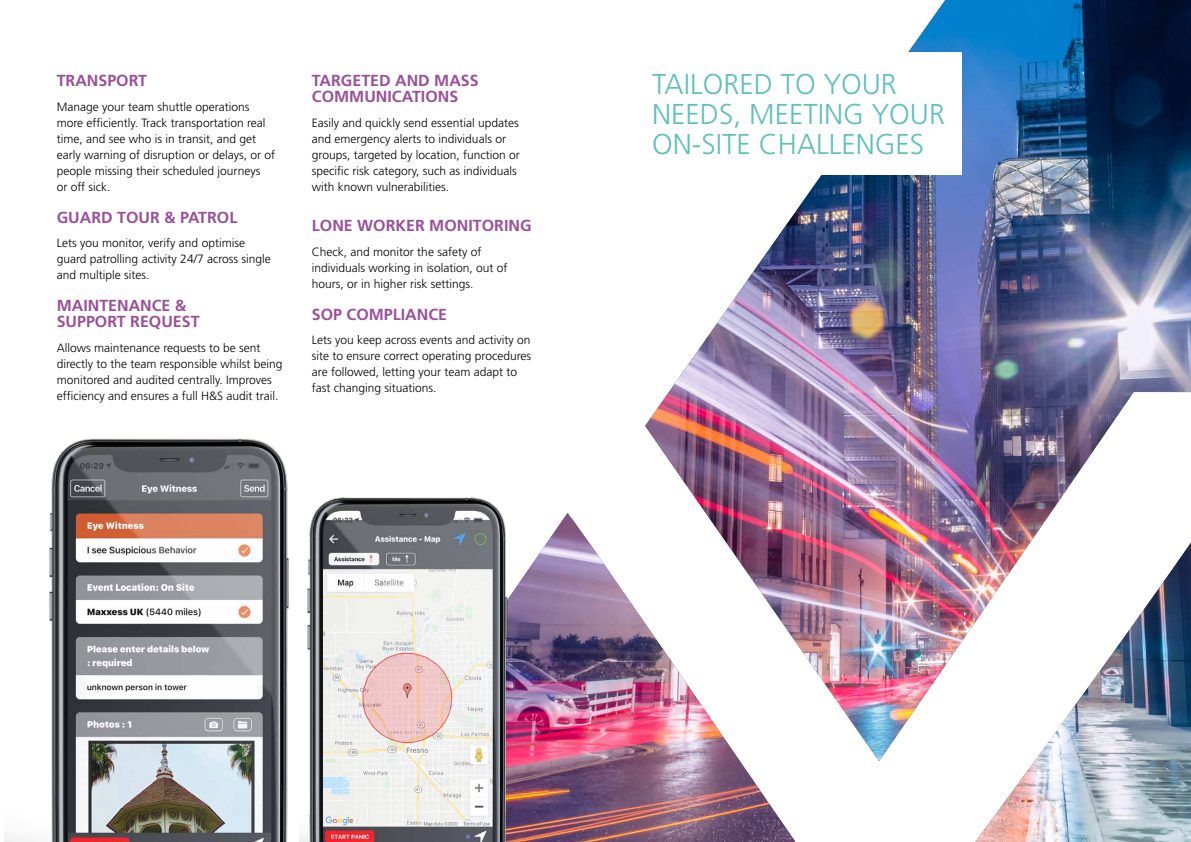
<style>
.page{position:relative;width:1191px;height:842px;background:#fff}
.page>*{position:absolute;margin:0;border:0;box-sizing:border-box;transform-origin:0 0}
.t1{font:300 28.6px/30.1px "Frutiger";color:#5ebfbc}
.t2{font:700 16px/16px "Frutiger";color:#9b509a}
.t3{font:300 12px/16px "Frutiger";color:#000}
</style>
<div class="page">
<img style="left:539px;top:0;width:652px;height:842px">
<img style="left:300px;top:497px;width:239px;height:345px">
<div style="left:652px;top:52px;width:309px;height:123px;background:#fff"></div>
<img style="left:5px;top:438px;width:284px;height:404px">
<h2 class="t2" style="left:57px;top:72px;width:92px">TRANSPORT</h2>
<p class="t3" style="left:57px;top:98px;width:220px">Manage your team shuttle operations more efficiently. Track transportation real time, and see who is in transit, and get early warning of disruption or delays, or of people missing their scheduled journeys<br>or off sick.</p>
<h2 class="t2" style="left:57px;top:209px;width:182px">GUARD TOUR &amp; PATROL</h2>
<p class="t3" style="left:57px;top:235px;width:216px">Lets you monitor, verify and optimise guard patrolling activity 24/7 across single and multiple sites.</p>
<h2 class="t2" style="left:57px;top:297px;width:144px">MAINTENANCE &amp;<br>SUPPORT REQUEST</h2>
<p class="t3" style="left:57px;top:339px;width:227px">Allows maintenance requests to be sent directly to the team responsible whilst being monitored and audited centrally. Improves efficiency and ensures a full H&amp;S audit trail.</p>
<h2 class="t2" style="left:312px;top:72px;width:168px">TARGETED AND MASS<br>COMMUNICATIONS</h2>
<p class="t3" style="left:312px;top:114px;width:209px">Easily and quickly send essential updates and emergency alerts to individuals or groups, targeted by location, function or specific risk category, such as individuals with known vulnerabilities.</p>
<h2 class="t2" style="left:312px;top:217px;width:221px">LONE WORKER MONITORING</h2>
<p class="t3" style="left:312px;top:243px;width:197px">Check, and monitor the safety of individuals working in isolation, out of hours, or in higher risk settings.</p>
<h2 class="t2" style="left:312px;top:306px;width:137px">SOP COMPLIANCE</h2>
<p class="t3" style="left:312px;top:332px;width:221px">Lets you keep across events and activity on site to ensure correct operating procedures are followed, letting your team adapt to fast changing situations.</p>
<h1 class="t1" style="left:652px;top:69px;width:294px">TAILORED TO YOUR<br>NEEDS, MEETING YOUR<br>ON-SITE CHALLENGES</h1>
</div>
